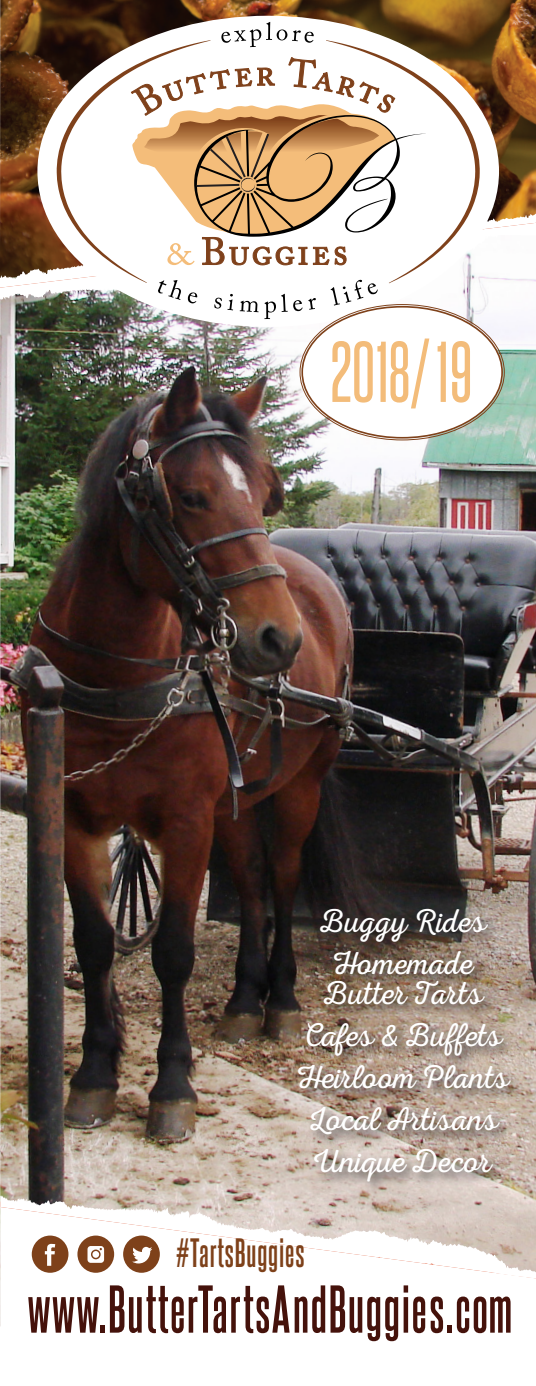
<style>
.page{position:relative;width:536px;height:1386px;background:#fff}
.page>*{position:absolute;margin:0;border:0;box-sizing:border-box;transform-origin:0 0}
.t1{font:73.15px "Steelfish Rg";letter-spacing:.01em;color:#f3bc7a;scale:.95 1}
.t2{font:700 57.4px "Steelfish Rg";letter-spacing:.025em;color:#45120b;scale:.95 1}
.t3{font:700 34.82px "Steelfish Rg";letter-spacing:.025em;color:#7e411a;scale:.95 1}
.t4{font:33.25px "Nexa Rust Script L 0";color:#fff}
.s1{font-size:85.05px}
</style>
<div class="page">
<img style="left:0;top:319px;width:536px;height:858px">
<img style="left:0;top:0;width:536px;height:57px">
<div style="left:294px;top:905px;width:230px;height:291px;background:#231f20;opacity:.75"></div>
<svg style="left:0;top:1211px;width:536px;height:67px"></svg>
<svg style="left:0;top:1177px;width:536px;height:34px;background:#cabcb2"></svg>
<img style="left:37px;top:16px;width:462px;height:311px">
<svg style="left:340px;top:40px;width:139px;height:17px"></svg>
<svg style="left:56px;top:40px;width:154px;height:17px"></svg>
<svg style="left:213px;top:16px;width:127px;height:311px"></svg>
<svg style="left:0;top:57px;width:536px;height:262px"></svg>
<div style="left:301px;top:306px;width:201px;height:133px;background:#fff;border-radius:50%"></div>
<svg style="left:32px;top:1236px;width:36px;height:37px"></svg>
<svg style="left:77px;top:1236px;width:37px;height:37px"></svg>
<svg style="left:123px;top:1236px;width:37px;height:37px"></svg>
<p class="t1" style="left:330px;top:327px;width:151px">2018<span class="s1">/</span>19</p>
<p class="t4" style="left:320px;top:903px;width:167px">Buggy Rides</p>
<p class="t4" style="left:333px;top:945px;width:141px">Homemade</p>
<p class="t4" style="left:324px;top:975px;width:160px">Butter Tarts</p>
<p class="t4" style="left:305px;top:1017px;width:198px">Cafes &amp; Buffets</p>
<p class="t4" style="left:298px;top:1059px;width:212px">Heirloom Plants</p>
<p class="t4" style="left:309px;top:1101px;width:190px">Local Artisans</p>
<p class="t4" style="left:315px;top:1143px;width:178px">Unique Decor</p>
<p class="t3" style="left:176px;top:1231px;width:137px">#TartsBuggies</p>
<p class="t2" style="left:28px;top:1274px;width:511px">www.ButterTartsAndBuggies.com</p>
</div>
